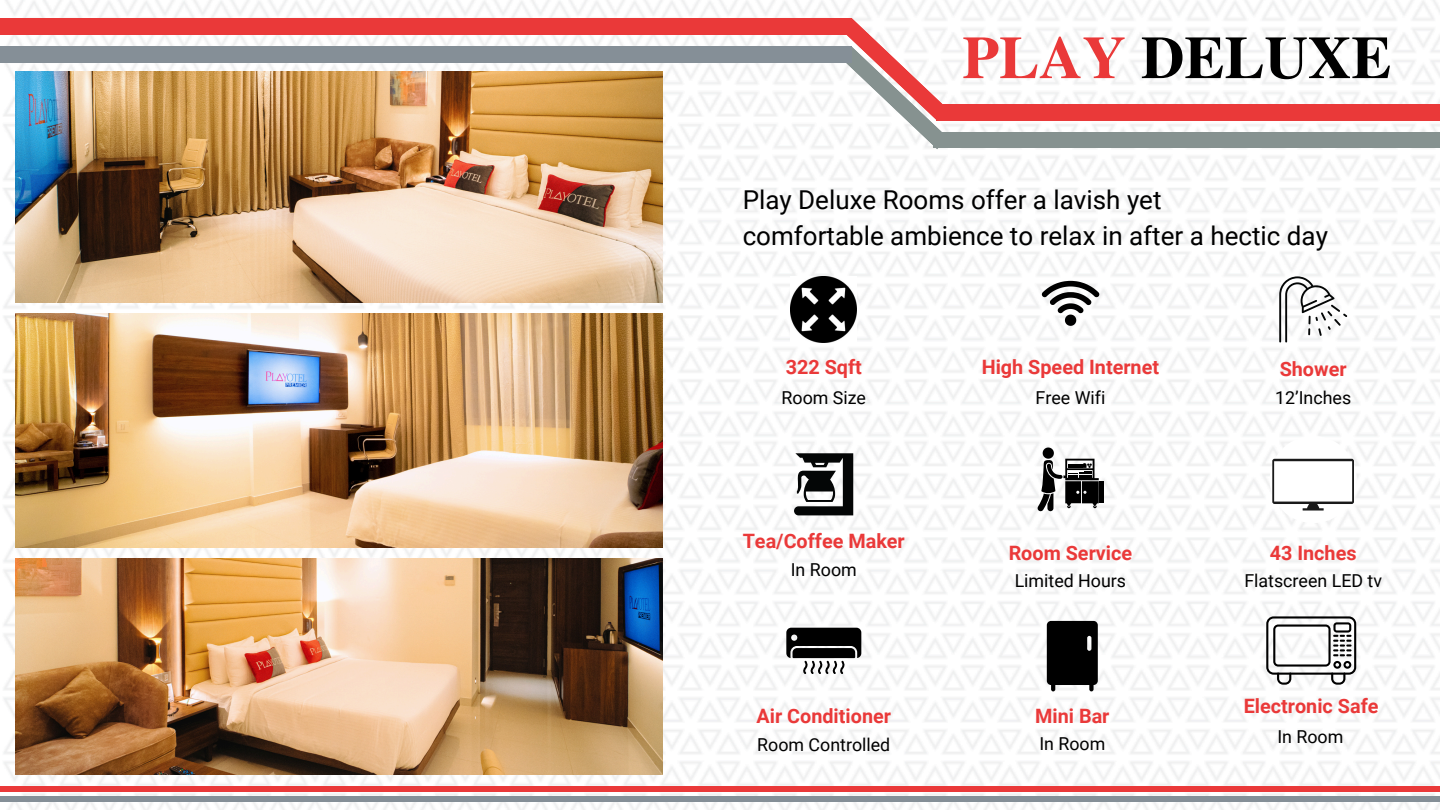
<style>
.page{position:relative;width:1440px;height:810px;background:#fff}
.page>*{position:absolute;margin:0;border:0;box-sizing:border-box;transform-origin:0 0}
.t1{font:700 60.1px "Te X Gyre Termes";color:#000}
.t2{font:26px/36px "Roboto";color:#000}
.t3{font:700 19.8px "Roboto";color:#ea3939}
.t4{font:17.8px "Roboto";color:#000}
.s1{color:#ea3939}
</style>
<div class="page">
<img style="left:0;top:0;width:1440px;height:810px">
<div style="left:0;top:787px;width:1440px;height:5px;background:#ea3939"></div>
<div style="left:0;top:796px;width:1440px;height:6px;background:#858f97"></div>
<div style="left:0;top:18px;width:852px;height:16px;background:#ea3939"></div>
<div style="left:937px;top:105px;width:503px;height:16px;background:#ea3939"></div>
<div style="left:933px;top:132px;width:507px;height:15px;background:#869290"></div>
<svg style="left:841px;top:18px;width:107px;height:132px"></svg>
<div style="left:0;top:46px;width:852px;height:17px;background:#858f97"></div>
<svg style="left:1042px;top:281px;width:57px;height:45px"></svg>
<div style="left:1270px;top:436px;width:87px;height:87px;background:#fff;border-radius:50%"></div>
<svg style="left:1272px;top:459px;width:82px;height:52px"></svg>
<img style="left:791px;top:276px;width:66px;height:66px">
<hr style="left:1100px;top:481px;width:4px;height:22px;background:#000">
<svg style="left:1037px;top:448px;width:62px;height:64px"></svg>
<svg style="left:786px;top:628px;width:75px;height:46px"></svg>
<svg style="left:794px;top:453px;width:59px;height:62px"></svg>
<svg style="left:1279px;top:276px;width:68px;height:66px"></svg>
<svg style="left:1047px;top:621px;width:51px;height:70px;background:#171717"></svg>
<svg style="left:1266px;top:616px;width:90px;height:69px"></svg>
<img style="left:16px;top:72px;width:646px;height:231px">
<img style="left:16px;top:314px;width:646px;height:234px">
<img style="left:16px;top:559px;width:646px;height:216px">
<p class="t1" style="left:962px;top:11px;width:431px"><span class="s1">PLAY</span> DELUXE</p>
<h1 class="t2" style="left:743px;top:182px;width:587px">Play Deluxe Rooms offer a lavish yet<br>comfortable ambience to relax in after a hectic day</h1>
<p class="t3" style="left:786px;top:356px;width:78px">322 Sqft</p>
<h2 class="t3" style="left:982px;top:356px;width:179px">High Speed Internet</h2>
<h3 class="t4" style="left:782px;top:387px;width:86px">Room Size</h3>
<h3 class="t4" style="left:1036px;top:387px;width:71px">Free Wifi</h3>
<p class="t3" style="left:743px;top:530px;width:164px">Tea/Coffee Maker</p>
<h4 class="t4" style="left:791px;top:560px;width:68px">In Room</h4>
<p class="t3" style="left:757px;top:705px;width:136px">Air Conditioner</p>
<p class="t4" style="left:757px;top:735px;width:135px">Room Controlled</p>
<p class="t3" style="left:1009px;top:541px;width:125px">Room Service</p>
<h4 class="t4" style="left:1015px;top:570px;width:113px">Limited Hours</h4>
<h3 class="t3" style="left:1035px;top:705px;width:76px">Mini Bar</h3>
<p class="t4" style="left:1039px;top:733px;width:67px">In Room</p>
<p class="t3" style="left:1280px;top:358px;width:68px">Shower</p>
<h4 class="t4" style="left:1275px;top:387px;width:78px">12’Inches</h4>
<h3 class="t3" style="left:1270px;top:541px;width:88px">43 Inches</h3>
<p class="t4" style="left:1244px;top:570px;width:139px">Flatscreen LED tv</p>
<h3 class="t3" style="left:1244px;top:695px;width:136px">Electronic Safe</h3>
<h3 class="t4" style="left:1277px;top:727px;width:68px">In Room</h3>
</div>
